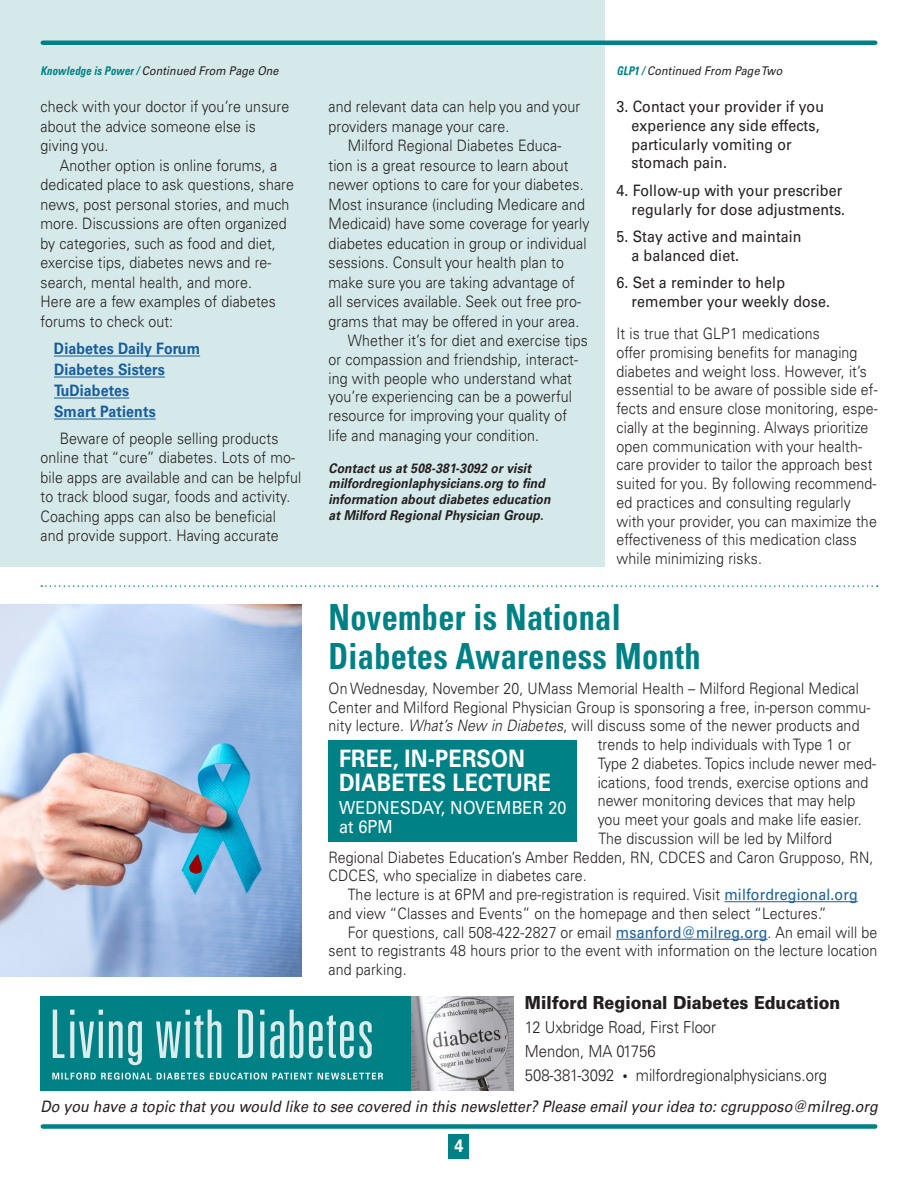
<style>
.page{position:relative;width:918px;height:1188px;background:#fff}
.page>*{position:absolute;margin:0;border:0;box-sizing:border-box;transform-origin:0 0}
.t1{font:700 condensed 36px/39px "Univers LT Pro";letter-spacing:.01em;color:#008185;scale:.9 1}
.t2{font:700 24px/24px "Univers LT Pro 65";letter-spacing:.01em;color:#fff;scale:.9 1}
.t3{font:900 18px "Univers LT Pro 75";color:#231f20;scale:.9 1}
.t4{font:18px/18.8px "Univers LT Pro 55 Roman";letter-spacing:.01em;color:#fff;scale:.9 1}
.t5{font:700 18px "Univers LT Pro 65";color:#fff;scale:.9 1}
.t6{font:300 16.5px/24px "Univers LT Pro 45";color:#231f20;scale:.9 1}
.t7{font:300 15.75px/19.5px "Univers LT Pro 45";letter-spacing:.01em;color:#231f20;scale:.9 1}
.t8{font:15.75px/18.8px "Univers LT Pro 55 Roman";letter-spacing:.01em;color:#231f20;scale:.9 1}
.t9{font:italic 15.75px "Univers LT Pro 55";letter-spacing:.005em;color:#231f20;scale:.9 1}
.t10{font:700 15.75px/21px "Univers LT Pro 65";letter-spacing:.01em;color:#175d9e;scale:.9 1}
.t11{font:italic 700 13.5px/15.8px "Univers LT Pro 65";letter-spacing:.01em;color:#231f20;scale:.9 1}
.t12{font:italic 12px "Univers LT Pro 55";letter-spacing:.01em;color:#231f20;scale:.9 1}
.s1{font-family:"Univers LT Pro";font-weight:700;font-stretch:condensed;color:#008185}
.s2{font-style:italic}
.s3{font-family:"Univers LT Pro 55 Roman";font-weight:400;color:#175d9e}
.s4{font-size:10.5px}
</style>
<div class="page">
<div style="left:0;top:0;width:605px;height:567px;background:#d6e9ea"></div>
<div style="left:43px;top:40px;width:832px;height:5px;background:#008185"></div>
<div style="left:40px;top:996px;width:473px;height:94px;background:#008185"></div>
<img style="left:411px;top:996px;width:102px;height:94px">
<svg style="left:53px;top:1010px;width:319px;height:55px"></svg>
<svg style="left:52px;top:1073px;width:331px;height:7px"></svg>
<div style="left:43px;top:1124px;width:832px;height:5px;background:#008185"></div>
<div style="left:449px;top:1134px;width:20px;height:24px;background:#008185"></div>
<svg style="left:41px;top:585px;width:837px;height:2px"></svg>
<hr style="left:54px;top:356px;width:146px;height:1px;background:#175d9e">
<hr style="left:54px;top:377px;width:111px;height:1px;background:#175d9e">
<hr style="left:54px;top:398px;width:75px;height:1px;background:#175d9e">
<hr style="left:54px;top:419px;width:102px;height:1px;background:#175d9e">
<div style="left:328px;top:741px;width:249px;height:101px;background:#008185"></div>
<hr style="left:724px;top:901px;width:134px;height:1px;background:#175d9e">
<hr style="left:616px;top:939px;width:152px;height:1px;background:#175d9e">
<img style="left:0;top:605px;width:302px;height:371px">
<p class="t12" style="left:40px;top:62px;width:266px"><span class="s1">Knowledge is Power /</span> Continued From Page One</p>
<p class="t12" style="left:616px;top:62px;width:186px"><span class="s1">GLP1 /</span> Continued From Page Two</p>
<p class="t7" style="left:40px;top:96px;width:278px">check with your doctor if you’re unsure about the advice someone else is giving you.</p>
<p class="t7" style="left:40px;top:155px;width:283px;text-indent:19px">Another option is online forums, a dedicated place to ask questions, share news, post personal stories, and much more. Discussions are often organized by categories, such as food and diet, exercise tips, diabetes news and re&shy;search, mental health, and more.<br>Here are a few examples of diabetes forums to check out:</p>
<p class="t10" style="left:54px;top:338px;width:164px">Diabetes Daily Forum<br>Diabetes Sisters<br>TuDiabetes<br>Smart Patients</p>
<p class="t7" style="left:40px;top:428px;width:291px;text-indent:19px">Beware of people selling products online that “cure” diabetes. Lots of mo&shy;bile apps are available and can be helpful to track blood sugar, foods and activity.<br>Coaching apps can also be beneficial and provide support. Having accurate</p>
<p class="t8" style="left:632px;top:97px;width:216px;text-indent:-15px">3. Contact your provider if you experience any side effects, particularly vomiting or stomach pain.</p>
<p class="t8" style="left:617px;top:180px;width:256px;text-align:right">4. Follow-up with your prescriber regularly for dose adjustments.</p>
<p class="t8" style="left:632px;top:226px;width:191px;text-indent:-15px">5. Stay active and maintain a balanced diet.</p>
<p class="t8" style="left:632px;top:272px;width:222px;text-indent:-15px">6. Set a reminder to help remember your weekly dose.</p>
<p class="t7" style="left:616px;top:324px;width:292px;line-height:18.8px">It is true that GLP1 medications<br>offer promising benefits for managing diabetes and weight loss. However, it’s essential to be aware of possible side ef&shy;fects and ensure close monitoring, espe&shy;cially at the beginning. Always prioritize open communication with your health&shy;care provider to tailor the approach best suited for you. By following recommend&shy;ed practices and consulting regularly with your provider, you can maximize the effectiveness of this medication class while minimizing risks.</p>
<p class="t7" style="left:329px;top:96px;width:281px">and relevant data can help you and your providers manage your care.</p>
<p class="t7" style="left:348px;top:135px;width:239px">Milford Regional Diabetes Educa-</p>
<p class="t7" style="left:328px;top:155px;width:268px">tion is a great resource to learn about</p>
<p class="t7" style="left:328px;top:174px;width:285px">newer options to care for your diabetes.</p>
<p class="t7" style="left:328px;top:194px;width:287px">Most insurance (including Medicare and</p>
<p class="t7" style="left:328px;top:213px;width:292px">Medicaid) have some coverage for yearly</p>
<p class="t7" style="left:328px;top:233px;width:288px">diabetes education in group or individual</p>
<p class="t7" style="left:328px;top:252px;width:263px">sessions. Consult your health plan to</p>
<p class="t7" style="left:328px;top:272px;width:275px">make sure you are taking advantage of</p>
<p class="t7" style="left:328px;top:291px;width:282px">all services available. Seek out free pro-</p>
<p class="t7" style="left:328px;top:311px;width:280px">grams that may be offered in your area.</p>
<p class="t7" style="left:348px;top:330px;width:268px">Whether it’s for diet and exercise tips</p>
<p class="t7" style="left:328px;top:349px;width:279px">or compassion and friendship, interact-</p>
<p class="t7" style="left:328px;top:368px;width:272px">ing with people who understand what</p>
<p class="t7" style="left:328px;top:387px;width:272px">you’re experiencing can be a powerful</p>
<p class="t7" style="left:328px;top:405px;width:267px">resource for improving your quality of</p>
<p class="t7" style="left:328px;top:425px;width:236px">life and managing your condition.</p>
<p class="t11" style="left:328px;top:459px;width:248px">Contact us at 508-381-3092 or visit milfordregionlaphysicians.org to find information about diabetes education at Milford Regional Physician Group.</p>
<h1 class="t1" style="left:328px;top:597px;width:415px">November is National<br>Diabetes Awareness Month</h1>
<p class="t7" style="left:328px;top:678px;width:591px">On Wednesday, November 20, UMass Memorial Health – Milford Regional Medical</p>
<p class="t7" style="left:328px;top:697px;width:604px">Center and Milford Regional Physician Group is sponsoring a free, in-person commu-</p>
<p class="t7" style="left:328px;top:716px;width:592px">nity lecture. <span class="s2">What’s New in Diabetes</span>, will discuss some of the newer products and</p>
<p class="t7" style="left:598px;top:734px;width:283px">trends to help individuals with Type 1 or</p>
<p class="t7" style="left:598px;top:753px;width:311px">Type 2 diabetes. Topics include newer med-</p>
<p class="t7" style="left:598px;top:772px;width:302px">ications, food trends, exercise options and</p>
<p class="t7" style="left:598px;top:791px;width:288px">newer monitoring devices that may help</p>
<p class="t7" style="left:598px;top:809px;width:295px">you meet your goals and make life easier.</p>
<p class="t7" style="left:598px;top:828px;width:261px">The discussion will be led by Milford</p>
<p class="t7" style="left:328px;top:847px;width:607px">Regional Diabetes Education’s Amber Redden, RN, CDCES and Caron Grupposo, RN,</p>
<p class="t7" style="left:328px;top:866px;width:289px">CDCES, who specialize in diabetes care.</p>
<p class="t7" style="left:348px;top:884px;width:568px">The lecture is at 6PM and pre-registration is required. Visit <span class="s3">milfordregional.org</span></p>
<p class="t7" style="left:328px;top:903px;width:555px">and view “Classes and Events” on the homepage and then select “Lectures.”</p>
<p class="t7" style="left:348px;top:922px;width:590px">For questions, call 508-422-2827 or email <span class="s3">msanford@milreg.org</span>. An email will be</p>
<p class="t7" style="left:328px;top:941px;width:611px">sent to registrants 48 hours prior to the event with information on the lecture location</p>
<p class="t7" style="left:328px;top:959px;width:88px">and parking.</p>
<h2 class="t2" style="left:339px;top:746px;width:237px">FREE, IN-PERSON<br>DIABETES LECTURE</h2>
<p class="t4" style="left:339px;top:798px;width:254px">WEDNESDAY, NOVEMBER 20 at 6PM</p>
<p class="t3" style="left:525px;top:990px;width:352px">Milford Regional Diabetes Education</p>
<p class="t6" style="left:525px;top:1015px;width:337px">12 Uxbridge Road, First Floor<br>Mendon, MA 01756<br>508-381-3092 <span class="s4">•</span> milfordregionalphysicians.org</p>
<p class="t9" style="left:40px;top:1095px;width:932px">Do you have a topic that you would like to see covered in this newsletter? Please email your idea to: cgrupposo@milreg.org</p>
<p class="t5" style="left:454px;top:1133px;width:12px">4</p>
</div>
